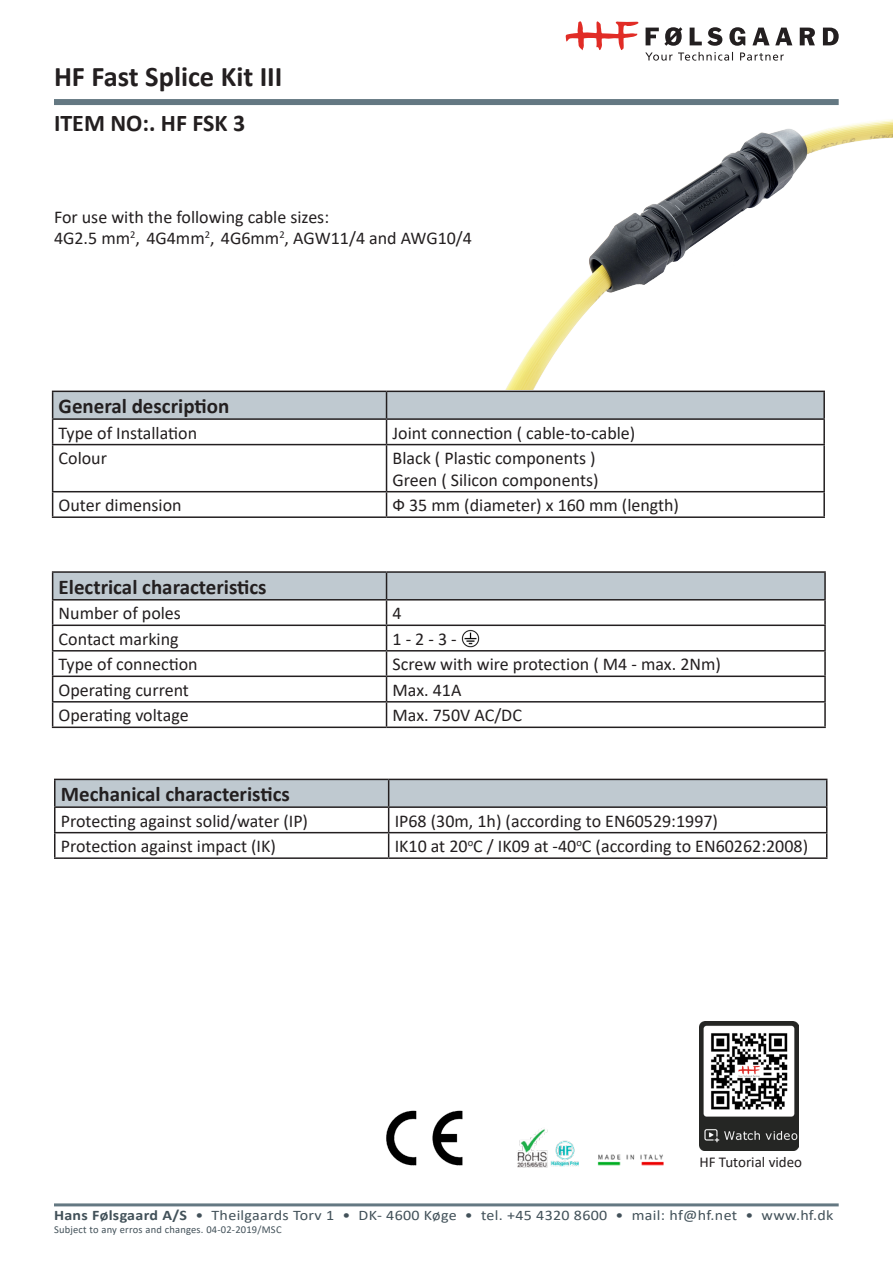
<style>
.page{position:relative;width:893px;height:1263px;background:#fff}
.page>*{position:absolute;margin:0;border:0;box-sizing:border-box;transform-origin:0 0}
.t1{font:700 28.5px "Calibri";color:#231f20}
.t2{font:700 24px "Calibri";color:#231f20}
.t3{font:700 21px "Calibri";color:#231f20}
.t4{font:18px/21px "Calibri";color:#231f20}
.t5{font:15px "Calibri";color:#231f20}
.t6{font:14.55px "Calibri";letter-spacing:.02em;color:#425159;scale:1.1 1}
.t7{font:10.5px "Calibri";letter-spacing:.02em;color:#425159}
.s1{font-weight:700}
</style>
<div class="page">
<img style="left:505px;top:119px;width:388px;height:271px">
<svg style="left:646px;top:27px;width:36px;height:19px"></svg>
<svg style="left:690px;top:27px;width:32px;height:19px"></svg>
<svg style="left:729px;top:27px;width:16px;height:19px"></svg>
<svg style="left:752px;top:28px;width:40px;height:17px"></svg>
<svg style="left:800px;top:28px;width:15px;height:17px"></svg>
<svg style="left:823px;top:28px;width:16px;height:17px"></svg>
<svg style="left:566px;top:21px;width:73px;height:29px"></svg>
<svg style="left:645px;top:52px;width:139px;height:9px"></svg>
<div style="left:54px;top:99px;width:785px;height:6px;background:#647882"></div>
<hr style="left:54px;top:1203px;width:785px;height:3px;background:#647882">
<hr style="left:387px;top:391px;width:438px;height:1px;background:#231f20">
<hr style="left:823px;top:392px;width:2px;height:26px;background:#231f20">
<hr style="left:387px;top:418px;width:438px;height:2px;background:#231f20">
<svg style="left:52px;top:391px;width:772px;height:53px"></svg>
<hr style="left:823px;top:420px;width:2px;height:24px;background:#231f20">
<hr style="left:52px;top:444px;width:335px;height:1px;background:#231f20">
<hr style="left:52px;top:445px;width:1px;height:46px;background:#231f20">
<hr style="left:387px;top:444px;width:438px;height:1px;background:#231f20">
<hr style="left:386px;top:445px;width:1px;height:46px;background:#231f20">
<hr style="left:823px;top:445px;width:2px;height:46px;background:#231f20">
<hr style="left:52px;top:491px;width:335px;height:1px;background:#231f20">
<svg style="left:52px;top:492px;width:1px;height:24px"></svg>
<hr style="left:387px;top:491px;width:438px;height:1px;background:#231f20">
<svg style="left:386px;top:492px;width:1px;height:24px"></svg>
<hr style="left:823px;top:492px;width:2px;height:24px;background:#231f20">
<hr style="left:52px;top:516px;width:335px;height:2px;background:#231f20">
<hr style="left:387px;top:516px;width:438px;height:2px;background:#231f20">
<hr style="left:52px;top:571px;width:335px;height:2px;background:#231f20">
<hr style="left:387px;top:571px;width:439px;height:2px;background:#231f20">
<hr style="left:824px;top:573px;width:2px;height:26px;background:#231f20">
<hr style="left:387px;top:599px;width:439px;height:1px;background:#231f20">
<hr style="left:824px;top:600px;width:2px;height:24px;background:#231f20">
<hr style="left:387px;top:624px;width:439px;height:2px;background:#231f20">
<hr style="left:824px;top:626px;width:2px;height:24px;background:#231f20">
<hr style="left:387px;top:650px;width:439px;height:1px;background:#231f20">
<hr style="left:824px;top:651px;width:2px;height:24px;background:#231f20">
<hr style="left:387px;top:675px;width:439px;height:2px;background:#231f20">
<hr style="left:824px;top:677px;width:2px;height:24px;background:#231f20">
<hr style="left:387px;top:701px;width:439px;height:1px;background:#231f20">
<svg style="left:52px;top:572px;width:773px;height:154px"></svg>
<hr style="left:824px;top:702px;width:2px;height:24px;background:#231f20">
<hr style="left:52px;top:726px;width:335px;height:2px;background:#231f20">
<hr style="left:387px;top:726px;width:439px;height:2px;background:#231f20">
<hr style="left:54px;top:779px;width:335px;height:1px;background:#231f20">
<hr style="left:54px;top:780px;width:2px;height:26px;background:#231f20">
<hr style="left:54px;top:806px;width:335px;height:2px;background:#231f20">
<hr style="left:54px;top:808px;width:2px;height:24px;background:#231f20">
<hr style="left:54px;top:832px;width:335px;height:1px;background:#231f20">
<hr style="left:54px;top:833px;width:2px;height:24px;background:#231f20">
<svg style="left:55px;top:779px;width:772px;height:78px"></svg>
<hr style="left:54px;top:857px;width:335px;height:2px;background:#231f20">
<hr style="left:389px;top:857px;width:438px;height:2px;background:#231f20">
<img style="left:699px;top:1022px;width:100px;height:129px">
<img style="left:517px;top:1128px;width:62px;height:40px">
<img style="left:597px;top:1154px;width:67px;height:12px">
<img style="left:386px;top:1110px;width:77px;height:56px">
<img style="left:461px;top:629px;width:18px;height:18px">
<p class="t1" style="left:54px;top:56px;width:230px">HF Fast Splice Kit III</p>
<p class="t2" style="left:54px;top:106px;width:193px">ITEM NO:. HF FSK 3</p>
<p class="t4" style="left:54px;top:206px;width:419px">For use with the following cable sizes:<br>4G2.5 mm<sup>2</sup>, 4G4mm<sup>2</sup>, 4G6mm<sup>2</sup>, AGW11/4 and AWG10/4</p>
<p class="t3" style="left:59px;top:391px;width:172px">General description</p>
<p class="t4" style="left:59px;top:422px;width:140px">Type of Installation</p>
<p class="t4" style="left:393px;top:422px;width:244px">Joint connection ( cable-to-cable)</p>
<p class="t4" style="left:59px;top:447px;width:50px">Colour</p>
<p class="t4" style="left:393px;top:447px;width:205px">Black ( Plastic components )</p>
<p class="t4" style="left:393px;top:469px;width:208px">Green ( Silicon components)</p>
<p class="t4" style="left:59px;top:494px;width:124px">Outer dimension</p>
<p class="t4" style="left:393px;top:494px;width:288px">Ф 35 mm (diameter) x 160 mm (length)</p>
<p class="t3" style="left:59px;top:572px;width:209px">Electrical characteristics</p>
<p class="t4" style="left:59px;top:602px;width:124px">Number of poles</p>
<p class="t4" style="left:393px;top:602px;width:11px">4</p>
<p class="t4" style="left:59px;top:628px;width:122px">Contact marking</p>
<p class="t4" style="left:393px;top:628px;width:66px">1 - 2 - 3 -</p>
<p class="t4" style="left:59px;top:653px;width:141px">Type of connection</p>
<p class="t4" style="left:393px;top:653px;width:330px">Screw with wire protection ( M4 - max. 2Nm)</p>
<p class="t4" style="left:59px;top:679px;width:132px">Operating current</p>
<p class="t4" style="left:393px;top:679px;width:70px">Max. 41A</p>
<p class="t4" style="left:59px;top:704px;width:132px">Operating voltage</p>
<p class="t4" style="left:393px;top:704px;width:131px">Max. 750V AC/DC</p>
<p class="t3" style="left:61px;top:779px;width:231px">Mechanical characteristics</p>
<p class="t4" style="left:61px;top:810px;width:249px">Protecting against solid/water (IP)</p>
<p class="t4" style="left:395px;top:810px;width:325px">IP68 (30m, 1h) (according to EN60529:1997)</p>
<p class="t4" style="left:61px;top:835px;width:217px">Protection against impact (IK)</p>
<p class="t4" style="left:395px;top:835px;width:415px">IK10 at 20<sup>o</sup>C / IK09 at -40<sup>o</sup>C (according to EN60262:2008)</p>
<p class="t5" style="left:699px;top:1152px;width:104px">HF Tutorial video</p>
<p class="t6" style="left:54px;top:1205px;width:710px"><span class="s1">Hans Følsgaard A/S</span> • Theilgaards Torv 1 • DK- 4600 Køge • tel. +45 4320 8600 • mail: hf@hf.net • www.hf.dk</p>
<p class="t7" style="left:54px;top:1222px;width:229px">Subject to any erros and changes. 04-02-2019/MSC</p>
</div>
